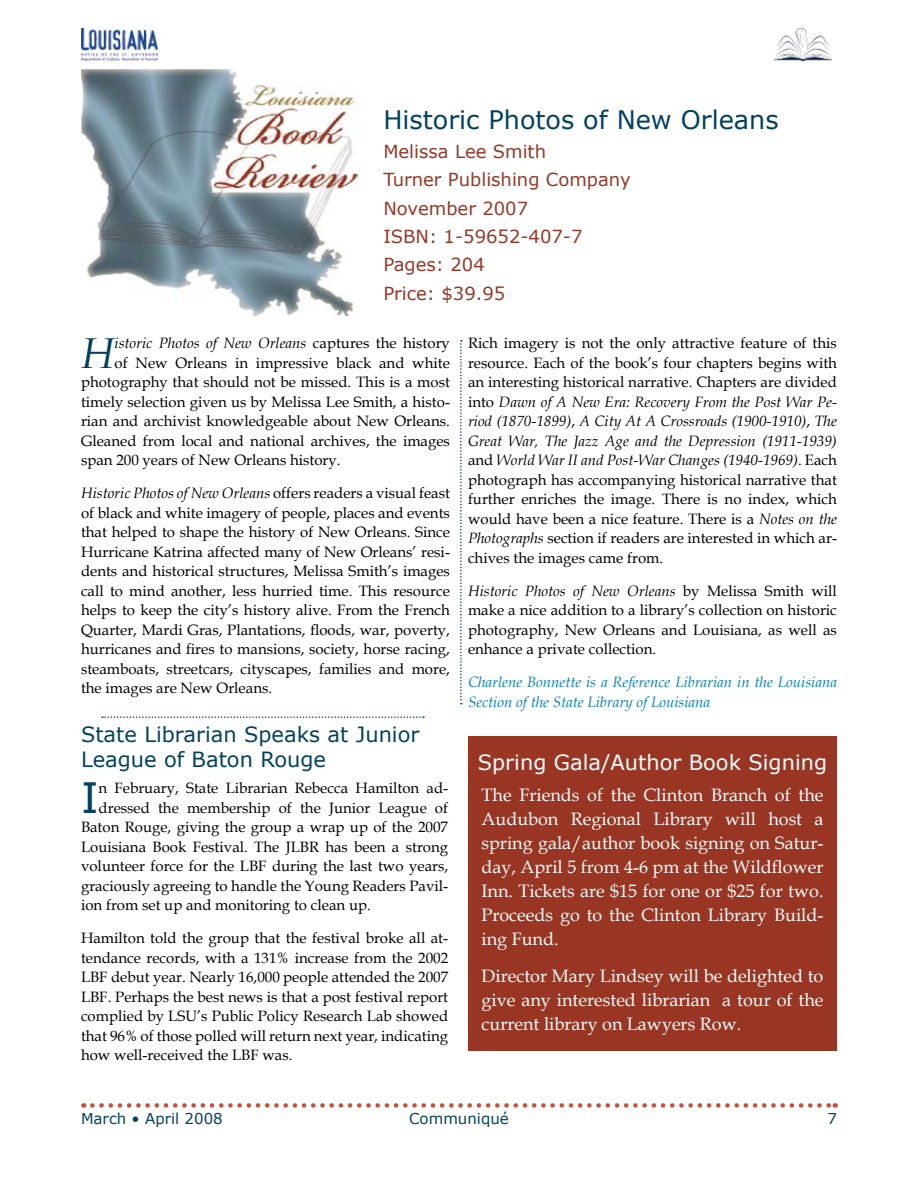
<style>
.page{position:relative;width:918px;height:1188px;background:#fff}
.page>*{position:absolute;margin:0;border:0;box-sizing:border-box;transform-origin:0 0}
.t1{font:italic 43.2px "Book Antiqua";color:#004261}
.t2{font:41.85px "Verdana";color:#004261}
.t3{font:25.5px "Verdana";color:#004261}
.t4{font:21px/25.2px "Verdana";color:#004261}
.t5{font:21px "Verdana";color:#fff}
.t6{font:18px/24px "Book Antiqua";color:#fff;text-align:justify}
.t7{font:18px/28.3px "Verdana";color:#993623}
.t8{font:15px/19.5px "Book Antiqua";color:#000;text-align:justify}
.t9{font:italic 15px/19.5px "Book Antiqua";color:#007ec4}
.t10{font:italic 15px "Book Antiqua";color:#000}
.t11{font:15px "Verdana";color:#004261}
.s1{font-style:normal}
.s2{font-style:italic}
</style>
<div class="page">
<img style="left:775px;top:28px;width:57px;height:32px">
<img style="left:81px;top:28px;width:76px;height:32px">
<img style="left:81px;top:69px;width:276px;height:247px">
<div style="left:468px;top:736px;width:369px;height:315px;background:#993623"></div>
<svg style="left:460px;top:340px;width:2px;height:364px"></svg>
<svg style="left:102px;top:716px;width:322px;height:2px"></svg>
<svg style="left:92px;top:1103px;width:744px;height:5px"></svg>
<h3 class="t3" style="left:383px;top:104px;width:397px">Historic Photos of New Orleans</h3>
<p class="t7" style="left:383px;top:137px;width:249px">Melissa Lee Smith<br>Turner Publishing Company<br>November 2007<br>ISBN: 1-59652-407-7<br>Pages: 204<br>Price: $39.95</p>
<h1 class="t1" style="left:81px;top:323px;width:35px">H</h1>
<p class="t10" style="left:115px;top:333px;width:337px">istoric Photos of New Orleans <span class="s1">captures the history</span></p>
<p class="t8" style="left:115px;top:353px;width:337px">of New Orleans in impressive black and white</p>
<p class="t8" style="left:81px;top:372px;width:371px">photography that should not be missed. This is a most</p>
<p class="t8" style="left:81px;top:392px;width:370px">timely selection given us by Melissa Lee Smith, a histo-</p>
<p class="t8" style="left:81px;top:411px;width:370px">rian and archivist knowledgeable about New Orleans.</p>
<p class="t8" style="left:81px;top:431px;width:371px">Gleaned from local and national archives, the images</p>
<p class="t8" style="left:81px;top:450px;width:261px">span 200 years of New Orleans history.</p>
<p class="t8" style="left:81px;top:483px;width:371px"><span class="s2">Historic Photos of New Orleans</span> offers readers a visual feast of black and white imagery of people, places and events that helped to shape the history of New Orleans. Since Hurricane Katrina affected many of New Orleans’ resi&shy;dents and historical structures, Melissa Smith’s images call to mind another, less hurried time. This resource helps to keep the city’s history alive. From the French Quarter, Mardi Gras, Plantations, floods, war, poverty, hurricanes and fires to mansions, society, horse racing, steamboats, streetcars, cityscapes, families and more, the images are New Orleans.</p>
<h3 class="t4" style="left:81px;top:721px;width:340px">State Librarian Speaks at Junior<br>League of Baton Rouge</h3>
<h2 class="t2" style="left:81px;top:771px;width:19px">I</h2>
<p class="t8" style="left:99px;top:778px;width:351px">n February, State Librarian Rebecca Hamilton ad-</p>
<p class="t8" style="left:99px;top:797px;width:351px">dressed the membership of the Junior League of</p>
<p class="t8" style="left:81px;top:817px;width:369px">Baton Rouge, giving the group a wrap up of the 2007</p>
<p class="t8" style="left:81px;top:836px;width:369px">Louisiana Book Festival. The JLBR has been a strong</p>
<p class="t8" style="left:81px;top:856px;width:369px">volunteer force for the LBF during the last two years,</p>
<p class="t8" style="left:81px;top:875px;width:369px">graciously agreeing to handle the Young Readers Pavil-</p>
<p class="t8" style="left:81px;top:895px;width:291px">ion from set up and monitoring to clean up.</p>
<p class="t8" style="left:81px;top:928px;width:369px">Hamilton told the group that the festival broke all at&shy;tendance records, with a 131% increase from the 2002<br>LBF debut year. Nearly 16,000 people attended the 2007<br>LBF. Perhaps the best news is that a post festival report complied by LSU’s Public Policy Research Lab showed that 96% of those polled will return next year, indicating how well-received the LBF was.</p>
<p class="t8" style="left:468px;top:333px;width:371px">Rich imagery is not the only attractive feature of this resource. Each of the book’s four chapters begins with an interesting historical narrative. Chapters are divided into <span class="s2">Dawn of A New Era: Recovery From the Post War Pe&shy;riod (1870-1899)</span>, <span class="s2">A City At A Crossroads (1900-1910)</span>, <span class="s2">The Great War, The Jazz Age and the Depression (1911-1939) </span>and <span class="s2">World War II and Post-War Changes (1940-1969)</span>. Each photograph has accompanying historical narrative that further enriches the image. There is no index, which would have been a nice feature. There is a <span class="s2">Notes on the Photographs</span> section if readers are interested in which ar&shy;chives the images came from.</p>
<p class="t8" style="left:468px;top:581px;width:371px"><span class="s2">Historic Photos of New Orleans</span> by Melissa Smith will make a nice addition to a library’s collection on historic photography, New Orleans and Louisiana, as well as enhance a private collection.</p>
<p class="t9" style="left:468px;top:672px;width:371px">Charlene Bonnette is a Reference Librarian in the Louisiana<br>Section of the State Library of Louisiana</p>
<h3 class="t5" style="left:478px;top:749px;width:351px">Spring Gala/Author Book Signing</h3>
<p class="t6" style="left:482px;top:782px;width:344px">The Friends of the Clinton Branch of the Audubon Regional Library will host a spring gala/author book signing on Satur&shy;day, April 5 from 4-6 pm at the Wildflower Inn. Tickets are $15 for one or $25 for two.<br>Proceeds go to the Clinton Library Build&shy;ing Fund.</p>
<p class="t6" style="left:482px;top:964px;width:344px">Director Mary Lindsey will be delighted to give any interested librarian a tour of the current library on Lawyers Row.</p>
<p class="t11" style="left:81px;top:1109px;width:143px">March • April 2008</p>
<p class="t11" style="left:409px;top:1109px;width:101px">Communiqué</p>
</div>
